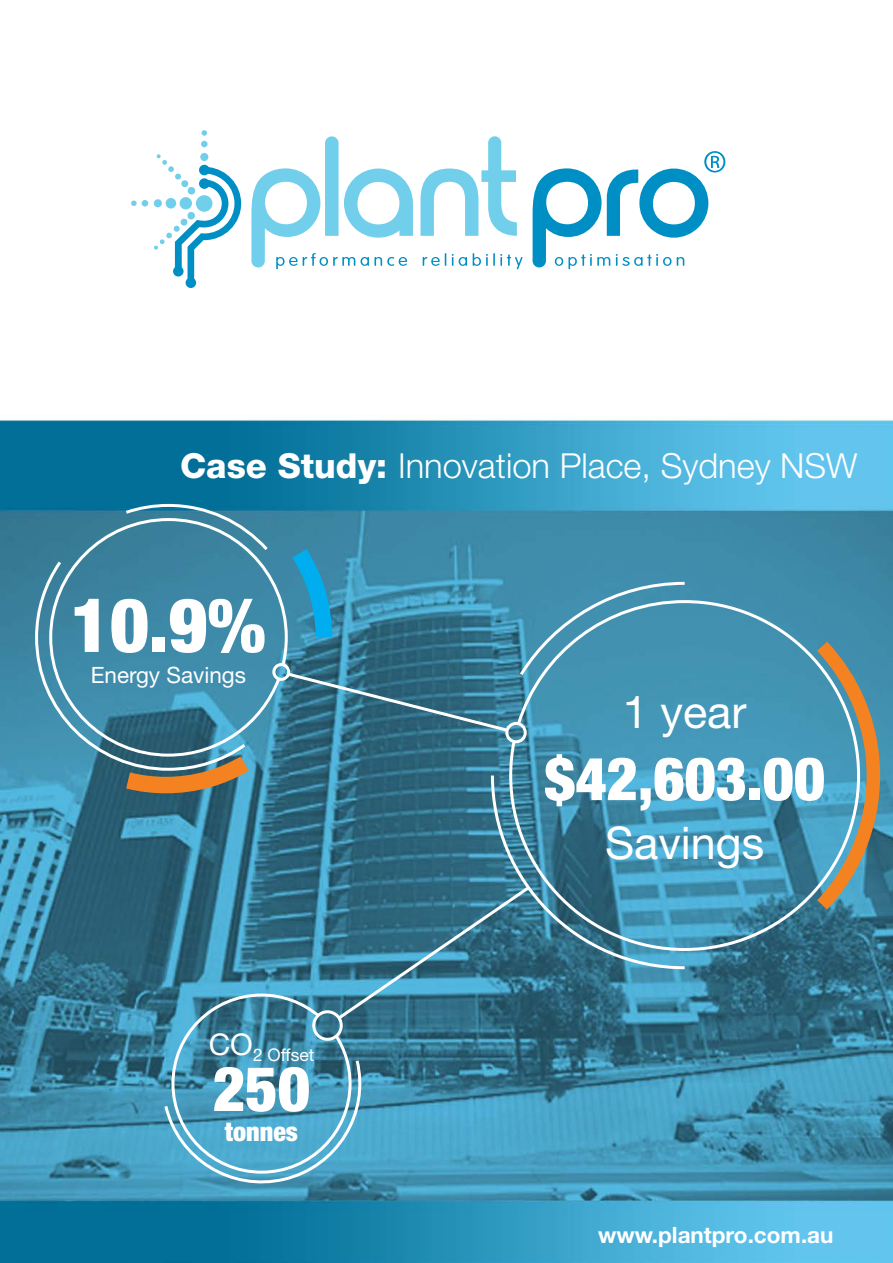
<style>
.page{position:relative;width:893px;height:1263px;background:#fff}
.page>*{position:absolute;margin:0;border:0;box-sizing:border-box;transform-origin:0 0}
.t1{font:900 condensed 75px "Helvetica Neue";color:#fff}
.t2{font:900 condensed 62.25px "Helvetica Neue";color:#fff}
.t3{font:900 condensed 60px "Helvetica Neue";color:#fff}
.t4{font:45px "Helvetica Neue";color:#fff}
.t5{font:300 34.5px "Helvetica Neue";color:#fff}
.t6{font:900 condensed 26.1px "Helvetica Neue";color:#fff}
.t7{font:700 22.5px "Helvetica Neue";color:#fff}
.t8{font:22.5px "Helvetica Neue";color:#fff}
.t9{font:17.4px "Helvetica Neue";color:#fff}
.s1{font-weight:800}
</style>
<div class="page">
<img style="left:0;top:132px;width:893px;height:1131px">
<svg style="left:423px;top:253px;width:23px;height:13px"></svg>
<svg style="left:452px;top:254px;width:15px;height:12px"></svg>
<svg style="left:473px;top:253px;width:49px;height:16px"></svg>
<div style="left:201px;top:141px;width:7px;height:6px;background:#71cfeb;border-radius:50%"></div>
<svg style="left:202px;top:130px;width:5px;height:6px"></svg>
<div style="left:142px;top:200px;width:6px;height:7px;background:#71cfeb;border-radius:50%"></div>
<svg style="left:131px;top:200px;width:6px;height:6px"></svg>
<svg style="left:251px;top:136px;width:162px;height:133px"></svg>
<svg style="left:420px;top:136px;width:97px;height:100px"></svg>
<svg style="left:154px;top:154px;width:87px;height:134px"></svg>
<svg style="left:532px;top:151px;width:193px;height:118px"></svg>
<svg style="left:48px;top:516px;width:241px;height:225px;background:#458ba7"></svg>
<svg style="left:508px;top:599px;width:353px;height:353px;background:#4493b2"></svg>
<svg style="left:285px;top:670px;width:225px;height:64px;background:#3a748b"></svg>
<svg style="left:517px;top:580px;width:171px;height:98px;background:#4d97b4"></svg>
<div style="left:505px;top:722px;width:22px;height:21px;border:3px solid #fff;border-radius:50%"></div>
<div style="left:272px;top:663px;width:18px;height:18px;border:3px solid #fff;border-radius:50%"></div>
<svg style="left:123px;top:502px;width:148px;height:51px;background:#498ca7"></svg>
<svg style="left:34px;top:558px;width:215px;height:214px;background:#428aa7"></svg>
<svg style="left:803px;top:627px;width:84px;height:297px;background:#64939e"></svg>
<svg style="left:277px;top:531px;width:63px;height:123px;background:#3591b5"></svg>
<svg style="left:108px;top:741px;width:580px;height:451px;background:#3f839e"></svg>
<p class="t5" style="left:180px;top:445px;width:679px"><span class="s1">Case Study:</span> Innovation Place, Sydney NSW</p>
<h1 class="t1" style="left:71px;top:579px;width:196px">10.9%</h1>
<p class="t8" style="left:91px;top:662px;width:157px">Energy Savings</p>
<p class="t9" style="left:209px;top:1044px;width:107px"><sup>CO</sup>2 Offset</p>
<h2 class="t2" style="left:213px;top:1050px;width:99px">250</h2>
<p class="t6" style="left:225px;top:1115px;width:75px">tonnes</p>
<h3 class="t4" style="left:623px;top:685px;width:125px">1 year</h3>
<h3 class="t3" style="left:544px;top:742px;width:282px">$42,603.00</h3>
<h3 class="t4" style="left:605px;top:816px;width:161px">Savings</h3>
<p class="t7" style="left:598px;top:1221px;width:237px">www.plantpro.com.au</p>
</div>
